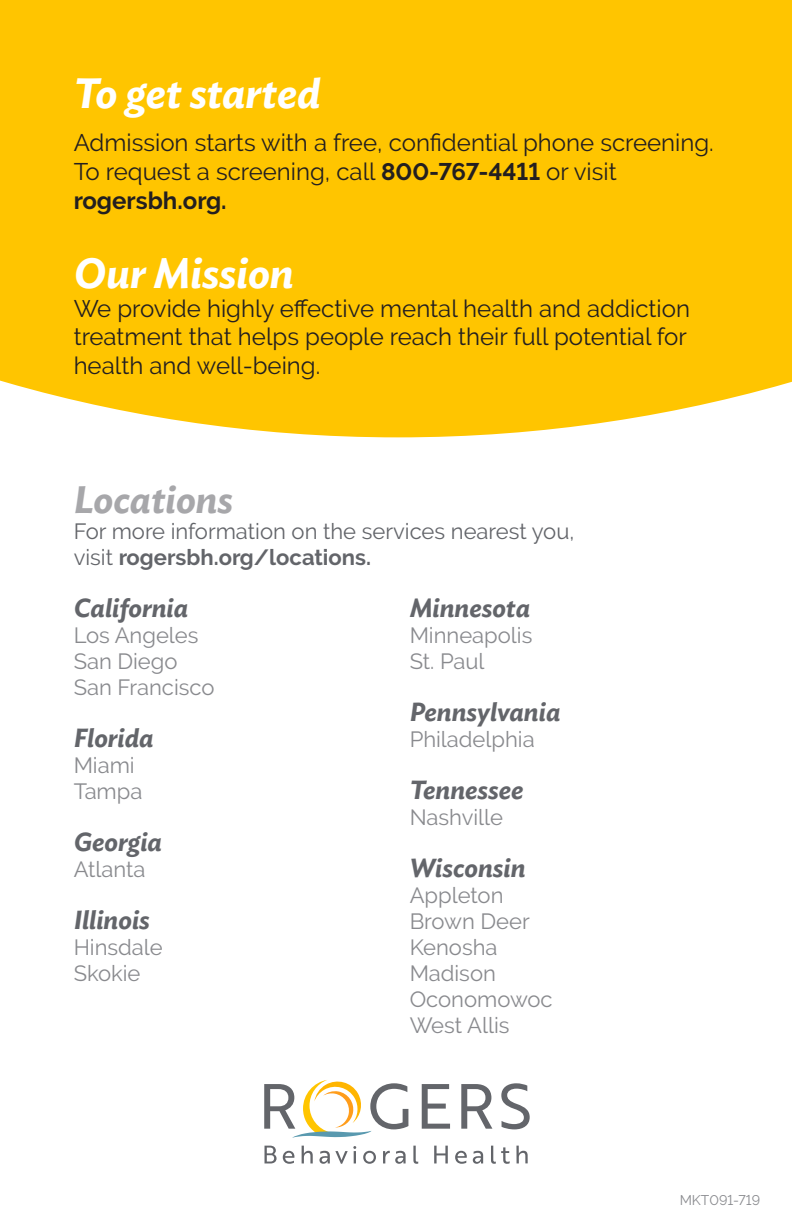
<style>
.page{position:relative;width:792px;height:1224px;background:#fff}
.page>*{position:absolute;margin:0;border:0;box-sizing:border-box;transform-origin:0 0}
.t1{font:italic 600 42px "Ideal Sans";color:#fff}
.t2{font:italic 600 38px "Ideal Sans";color:#a7a7aa}
.t3{font:italic 600 26px "Ideal Sans";color:#63656a}
.t4{font:24px/28.8px "Raleway";color:#231f20}
.t5{font:22px "Raleway";color:#898a8e}
.t6{font:22px "Raleway";color:#63656a}
.t7{font:700 22px "Raleway";color:#63656a}
.t8{font:14px "Raleway";color:#898a8e}
.s1{font-weight:700}
.s2{font-weight:400}
</style>
<div class="page">
<div style="left:0;top:0;width:792px;height:437px;background:#ffc500"></div>
<svg style="left:264px;top:1080px;width:144px;height:58px"></svg>
<svg style="left:422px;top:1084px;width:28px;height:45px"></svg>
<svg style="left:461px;top:1084px;width:31px;height:45px"></svg>
<svg style="left:501px;top:1083px;width:29px;height:46px"></svg>
<svg style="left:265px;top:1146px;width:12px;height:17px"></svg>
<svg style="left:283px;top:1151px;width:11px;height:13px"></svg>
<svg style="left:302px;top:1146px;width:11px;height:17px"></svg>
<svg style="left:319px;top:1146px;width:37px;height:18px"></svg>
<svg style="left:363px;top:1151px;width:13px;height:13px"></svg>
<svg style="left:383px;top:1151px;width:23px;height:13px"></svg>
<svg style="left:413px;top:1146px;width:5px;height:18px"></svg>
<svg style="left:434px;top:1146px;width:14px;height:17px"></svg>
<svg style="left:455px;top:1151px;width:12px;height:13px"></svg>
<svg style="left:473px;top:1151px;width:10px;height:13px"></svg>
<svg style="left:491px;top:1146px;width:19px;height:18px"></svg>
<svg style="left:516px;top:1146px;width:12px;height:17px"></svg>
<p class="t1" style="left:74px;top:61px;width:248px">To get started</p>
<p class="t4" style="left:74px;top:128px;width:642px">Admission starts with a free, confidential phone screening.<br>To request a screening, call <span class="s1">800-767-4411</span> or visit <span class="s1">rogersbh.org.</span></p>
<p class="t1" style="left:74px;top:240px;width:222px">Our Mission</p>
<p class="t4" style="left:74px;top:294px;width:618px">We provide highly effective mental health and addiction treatment that helps people reach their full potential for health and well-being.</p>
<p class="t2" style="left:74px;top:469px;width:161px">Locations</p>
<p class="t6" style="left:74px;top:518px;width:502px">For more information on the services nearest you,</p>
<p class="t7" style="left:74px;top:544px;width:299px"><span class="s2">visit</span> rogersbh.org/locations.</p>
<p class="t3" style="left:74px;top:587px;width:116px">California</p>
<p class="t5" style="left:74px;top:622px;width:126px">Los Angeles</p>
<p class="t5" style="left:74px;top:648px;width:105px">San Diego</p>
<p class="t5" style="left:74px;top:674px;width:142px">San Francisco</p>
<p class="t3" style="left:74px;top:717px;width:82px">Florida</p>
<p class="t5" style="left:74px;top:752px;width:63px">Miami</p>
<p class="t5" style="left:74px;top:778px;width:70px">Tampa</p>
<p class="t3" style="left:74px;top:821px;width:90px">Georgia</p>
<p class="t5" style="left:74px;top:856px;width:73px">Atlanta</p>
<p class="t3" style="left:74px;top:899px;width:78px">Illinois</p>
<p class="t5" style="left:74px;top:934px;width:91px">Hinsdale</p>
<p class="t5" style="left:74px;top:960px;width:68px">Skokie</p>
<p class="t3" style="left:410px;top:587px;width:122px">Minnesota</p>
<p class="t5" style="left:410px;top:622px;width:124px">Minneapolis</p>
<p class="t5" style="left:410px;top:648px;width:76px">St. Paul</p>
<p class="t3" style="left:410px;top:691px;width:152px">Pennsylvania</p>
<p class="t5" style="left:410px;top:726px;width:127px">Philadelphia</p>
<p class="t3" style="left:410px;top:769px;width:115px">Tennessee</p>
<p class="t5" style="left:410px;top:804px;width:95px">Nashville</p>
<p class="t3" style="left:410px;top:847px;width:117px">Wisconsin</p>
<p class="t5" style="left:410px;top:882px;width:95px">Appleton</p>
<p class="t5" style="left:410px;top:908px;width:122px">Brown Deer</p>
<p class="t5" style="left:410px;top:934px;width:89px">Kenosha</p>
<p class="t5" style="left:410px;top:960px;width:88px">Madison</p>
<p class="t5" style="left:410px;top:986px;width:145px">Oconomowoc</p>
<p class="t5" style="left:410px;top:1012px;width:101px">West Allis</p>
<p class="t8" style="left:680px;top:1192px;width:82px">MKT091-719</p>
</div>
